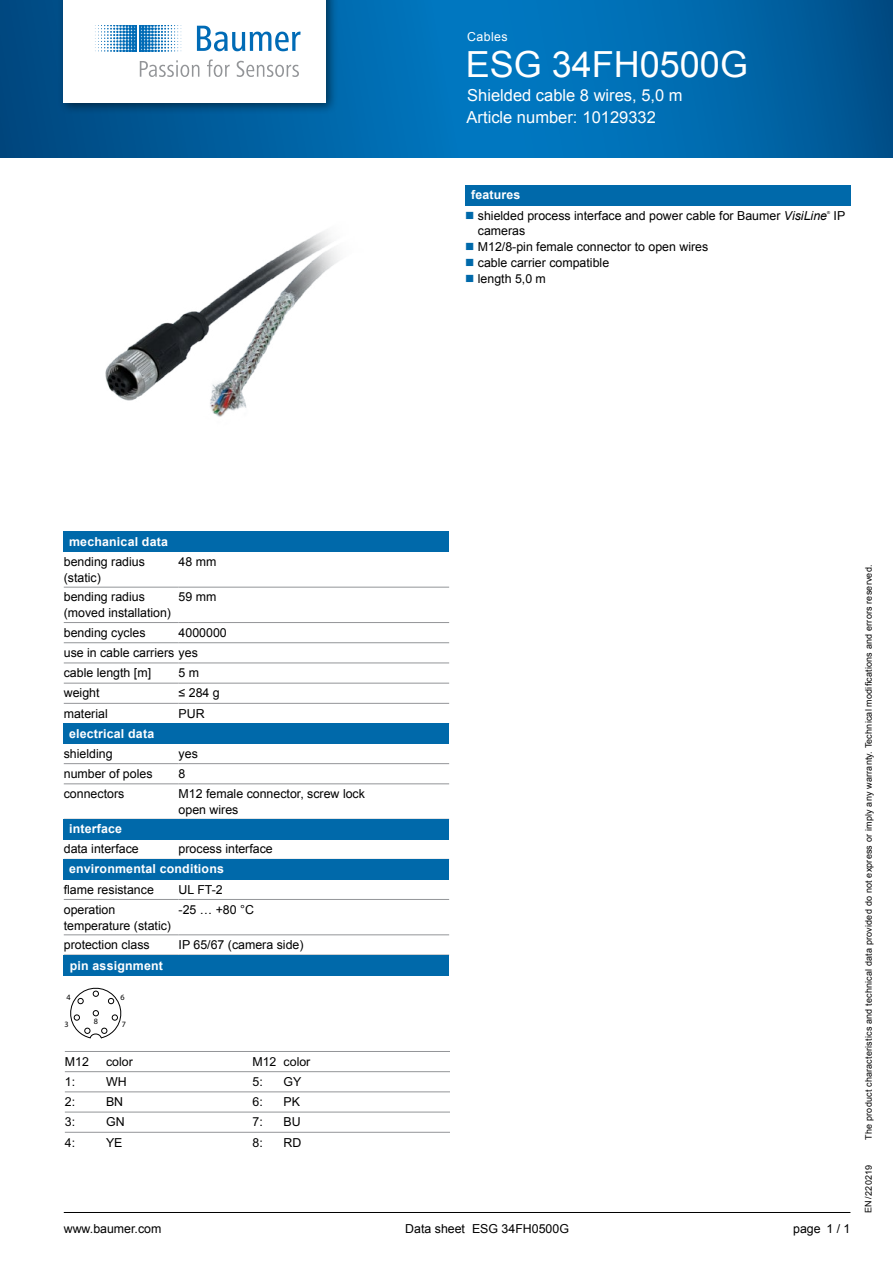
<style>
.page{position:relative;width:893px;height:1263px;background:#fff}
.page>*{position:absolute;margin:0;border:0;box-sizing:border-box;transform-origin:0 0}
.t1{font:36px "Arial";color:#fff}
.t2{font:16.5px/21.9px "Arial";color:#fff}
.t3{font:12.3px/15.8px "Arial";color:#000}
.t4{font:700 12.3px "Arial";letter-spacing:.015em;color:#fff}
.t5{font:12.3px "Arial";letter-spacing:.03em;color:#fff}
.t6{font:9px "Arial";letter-spacing:.02em;color:#000}
.t7{font:700 8.1px "Arial";color:#000}
.t8{font:4.05px "Arial";color:#000}
.s1{font-weight:700;color:#fff}
.s2{font-style:italic}
</style>
<div class="page">
<hr style="left:64px;top:1212px;width:786px;height:1px;background:#000">
<svg style="left:0;top:0;width:893px;height:157px;background:#0066a9"></svg>
<div style="left:58px;top:0;width:280px;height:115px;background:#000;opacity:.5"></div>
<div style="left:64px;top:0;width:262px;height:102px;background:#fff"></div>
<svg style="left:30px;top:25px;width:271px;height:52px"></svg>
<img style="left:105px;top:231px;width:234px;height:186px">
<div style="left:64px;top:531px;width:385px;height:21px;background:#0069aa"></div>
<hr style="left:64px;top:587px;width:115px;height:1px;background:#939598">
<hr style="left:179px;top:587px;width:270px;height:1px;background:#939598">
<hr style="left:64px;top:622px;width:115px;height:1px;background:#939598">
<hr style="left:179px;top:622px;width:270px;height:1px;background:#939598">
<hr style="left:64px;top:642px;width:115px;height:1px;background:#939598">
<hr style="left:179px;top:642px;width:270px;height:1px;background:#939598">
<hr style="left:64px;top:663px;width:115px;height:1px;background:#939598">
<hr style="left:179px;top:663px;width:270px;height:1px;background:#939598">
<hr style="left:64px;top:683px;width:115px;height:1px;background:#939598">
<hr style="left:179px;top:683px;width:270px;height:1px;background:#939598">
<hr style="left:64px;top:703px;width:115px;height:1px;background:#939598">
<hr style="left:179px;top:703px;width:270px;height:1px;background:#939598">
<div style="left:64px;top:723px;width:385px;height:20px;background:#0069aa"></div>
<hr style="left:64px;top:763px;width:115px;height:1px;background:#939598">
<hr style="left:179px;top:763px;width:270px;height:1px;background:#939598">
<hr style="left:64px;top:783px;width:115px;height:1px;background:#939598">
<hr style="left:179px;top:783px;width:270px;height:1px;background:#939598">
<div style="left:64px;top:819px;width:385px;height:20px;background:#0069aa"></div>
<div style="left:64px;top:859px;width:385px;height:20px;background:#0069aa"></div>
<hr style="left:64px;top:899px;width:115px;height:1px;background:#939598">
<hr style="left:179px;top:899px;width:270px;height:1px;background:#939598">
<hr style="left:64px;top:934px;width:115px;height:1px;background:#939598">
<hr style="left:179px;top:934px;width:270px;height:1px;background:#939598">
<div style="left:465px;top:185px;width:385px;height:20px;background:#0069aa"></div>
<div style="left:64px;top:955px;width:385px;height:20px;background:#0069aa"></div>
<hr style="left:65px;top:1071px;width:41px;height:1px;background:#939598">
<hr style="left:106px;top:1071px;width:146px;height:1px;background:#939598">
<hr style="left:252px;top:1071px;width:32px;height:1px;background:#939598">
<hr style="left:284px;top:1071px;width:165px;height:1px;background:#939598">
<hr style="left:65px;top:1091px;width:41px;height:1px;background:#939598">
<hr style="left:106px;top:1091px;width:146px;height:1px;background:#939598">
<hr style="left:252px;top:1091px;width:32px;height:1px;background:#939598">
<hr style="left:284px;top:1091px;width:165px;height:1px;background:#939598">
<hr style="left:65px;top:1112px;width:41px;height:1px;background:#939598">
<hr style="left:106px;top:1112px;width:146px;height:1px;background:#939598">
<hr style="left:252px;top:1112px;width:32px;height:1px;background:#939598">
<hr style="left:284px;top:1112px;width:165px;height:1px;background:#939598">
<hr style="left:65px;top:1132px;width:41px;height:1px;background:#939598">
<hr style="left:106px;top:1132px;width:146px;height:1px;background:#939598">
<hr style="left:252px;top:1132px;width:32px;height:1px;background:#939598">
<hr style="left:284px;top:1132px;width:165px;height:1px;background:#939598">
<hr style="left:65px;top:1051px;width:41px;height:1px;background:#939598">
<hr style="left:106px;top:1051px;width:146px;height:1px;background:#939598">
<hr style="left:252px;top:1051px;width:32px;height:1px;background:#939598">
<hr style="left:284px;top:1051px;width:165px;height:1px;background:#939598">
<svg style="left:70px;top:987px;width:52px;height:51px"></svg>
<p class="t5" style="left:467px;top:29px;width:42px">Cables</p>
<h1 class="t1" style="left:466px;top:40px;width:284px">ESG 34FH0500G</h1>
<h2 class="t2" style="left:467px;top:85px;width:218px">Shielded cable 8 wires, 5,0 m<br>Article number: 10129332</h2>
<p class="t3" style="left:478px;top:185px;width:351px;line-height:20.2px;text-indent:-7px"><span class="s1">features<br></span>shielded process interface and power cable for Baumer <span class="s2">VisiLine</span></p>
<p class="t8" style="left:827px;top:210px;width:5px">®</p>
<p class="t3" style="left:833px;top:207px;width:13px">IP</p>
<p class="t3" style="left:478px;top:223px;width:232px">cameras<br>M12/8-pin female connector to open wires cable carrier compatible<br>length 5,0 m</p>
<p class="t4" style="left:69px;top:533px;width:100px">mechanical data</p>
<p class="t3" style="left:64px;top:554px;width:83px">bending radius (static)</p>
<p class="t3" style="left:179px;top:554px;width:39px">48 mm</p>
<p class="t3" style="left:64px;top:589px;width:109px">bending radius (moved installation)</p>
<p class="t3" style="left:179px;top:589px;width:39px">59 mm</p>
<p class="t3" style="left:64px;top:625px;width:83px">bending cycles</p>
<p class="t3" style="left:64px;top:622px;width:164px;line-height:20.2px;text-indent:115px">4000000 use in cable carriers yes cable length [m]</p>
<p class="t3" style="left:179px;top:665px;width:22px">5 m</p>
<p class="t3" style="left:64px;top:685px;width:37px">weight</p>
<p class="t3" style="left:179px;top:685px;width:43px">≤ 284 g</p>
<p class="t3" style="left:64px;top:706px;width:46px">material</p>
<p class="t3" style="left:179px;top:706px;width:28px">PUR</p>
<p class="t4" style="left:69px;top:725px;width:87px">electrical data</p>
<p class="t3" style="left:64px;top:746px;width:50px">shielding</p>
<p class="t3" style="left:179px;top:746px;width:21px">yes</p>
<p class="t3" style="left:64px;top:766px;width:90px">number of poles</p>
<p class="t3" style="left:179px;top:766px;width:8px">8</p>
<p class="t3" style="left:64px;top:786px;width:62px">connectors</p>
<p class="t3" style="left:179px;top:786px;width:188px">M12 female connector, screw lock open wires</p>
<p class="t4" style="left:69px;top:821px;width:55px">interface</p>
<p class="t3" style="left:64px;top:841px;width:76px">data interface</p>
<p class="t3" style="left:179px;top:841px;width:96px">process interface</p>
<p class="t4" style="left:69px;top:861px;width:156px">environmental conditions</p>
<p class="t3" style="left:64px;top:881px;width:92px">flame resistance</p>
<p class="t3" style="left:179px;top:881px;width:46px">UL FT-2</p>
<p class="t3" style="left:64px;top:902px;width:109px">operation temperature (static)</p>
<p class="t3" style="left:179px;top:902px;width:77px">-25 … +80 °C</p>
<p class="t3" style="left:64px;top:937px;width:87px">protection class</p>
<p class="t3" style="left:179px;top:937px;width:126px">IP 65/67 (camera side)</p>
<p class="t4" style="left:70px;top:957px;width:95px">pin assignment</p>
<p class="t7" style="left:67px;top:992px;width:6px">4</p>
<p class="t7" style="left:120px;top:992px;width:6px">6</p>
<p class="t7" style="left:65px;top:1020px;width:6px">3</p>
<p class="t7" style="left:122px;top:1020px;width:6px">7</p>
<p class="t7" style="left:94px;top:1017px;width:6px">8</p>
<p class="t3" style="left:65px;top:1054px;width:26px">M12</p>
<p class="t3" style="left:106px;top:1054px;width:28px">color</p>
<p class="t3" style="left:252px;top:1054px;width:59px">M12 color</p>
<p class="t3" style="left:65px;top:1074px;width:12px">1:</p>
<p class="t3" style="left:106px;top:1074px;width:22px">WH</p>
<p class="t3" style="left:252px;top:1074px;width:12px">5:</p>
<p class="t3" style="left:284px;top:1074px;width:19px">GY</p>
<p class="t3" style="left:65px;top:1094px;width:12px">2:</p>
<p class="t3" style="left:106px;top:1094px;width:19px">BN</p>
<p class="t3" style="left:252px;top:1094px;width:12px">6:</p>
<p class="t3" style="left:284px;top:1094px;width:18px">PK</p>
<p class="t3" style="left:65px;top:1114px;width:12px">3:</p>
<p class="t3" style="left:106px;top:1114px;width:20px">GN</p>
<p class="t3" style="left:252px;top:1114px;width:12px">7:</p>
<p class="t3" style="left:284px;top:1114px;width:19px">BU</p>
<p class="t3" style="left:65px;top:1134px;width:12px">4:</p>
<p class="t3" style="left:106px;top:1134px;width:18px">YE</p>
<p class="t3" style="left:252px;top:1134px;width:12px">8:</p>
<p class="t3" style="left:284px;top:1134px;width:19px">RD</p>
<p class="t3" style="left:64px;top:1221px;width:99px">www.baumer.com</p>
<p class="t3" style="left:826px;top:1221px;width:26px">1 / 1</p>
<p class="t3" style="left:472px;top:1221px;width:98px">ESG 34FH0500G</p>
<p class="t3" style="left:405px;top:1221px;width:61px">Data sheet</p>
<p class="t3" style="left:793px;top:1221px;width:29px">page</p>
<p class="t6" style="left:863px;top:1140px;width:576px;rotate:-90deg">The product characteristics and technical data provided do not express or imply any warranty. Technical modifications and errors reserved.</p>
<p class="t6" style="left:863px;top:1213px;width:49px;rotate:-90deg">EN/220219</p>
</div>
